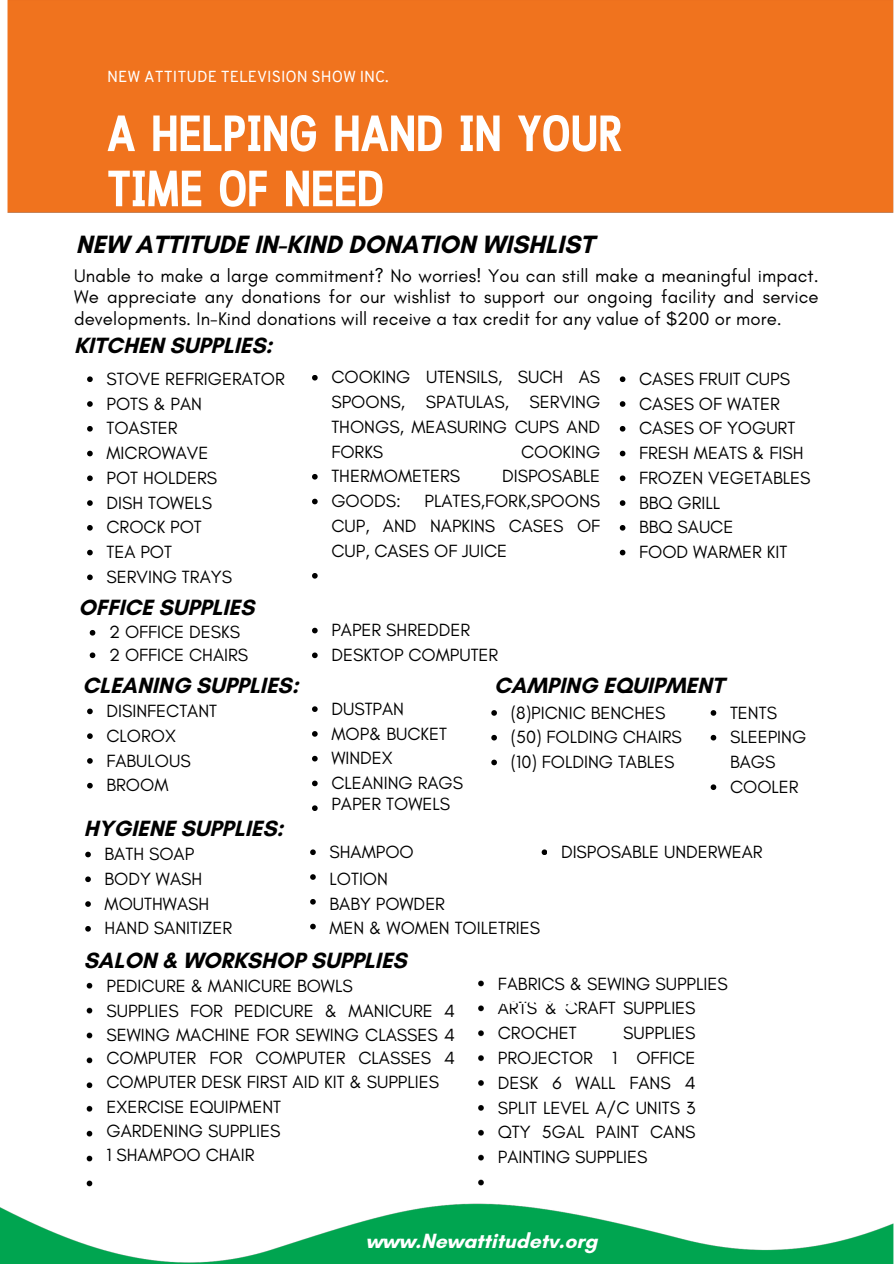
<style>
.page{position:relative;width:894px;height:1264px;background:#fff}
.page>*{position:absolute;margin:0;border:0;box-sizing:border-box;transform-origin:0 0}
.t1{font:700 50.85px/55.2px "Cloud Cond";color:#fff}
.t2{font:700 25.5px "Glacial Indifference";color:#000}
.t3{font:700 22.5px "Glacial Indifference";color:#000}
.t4{font:700 21px "Glacial Indifference";color:#fff}
.t5{font:18.6px/21.3px "Glacial Indifference";letter-spacing:.005em;color:#000001;text-align:justify}
.t6{font:18px/24.8px "Glacial Indifference";color:#000}
.t7{font:15.6px "Overpass";color:#fff}
</style>
<div class="page">
<svg style="left:85px;top:851px;width:6px;height:6px"></svg>
<svg style="left:85px;top:876px;width:6px;height:6px"></svg>
<svg style="left:85px;top:901px;width:6px;height:5px"></svg>
<svg style="left:85px;top:926px;width:6px;height:5px"></svg>
<svg style="left:87px;top:376px;width:6px;height:6px"></svg>
<svg style="left:87px;top:401px;width:6px;height:6px"></svg>
<svg style="left:87px;top:426px;width:6px;height:5px"></svg>
<svg style="left:87px;top:450px;width:6px;height:6px"></svg>
<svg style="left:87px;top:475px;width:6px;height:6px"></svg>
<svg style="left:87px;top:500px;width:6px;height:6px"></svg>
<svg style="left:87px;top:525px;width:6px;height:5px"></svg>
<svg style="left:87px;top:549px;width:6px;height:6px"></svg>
<svg style="left:87px;top:574px;width:6px;height:6px"></svg>
<svg style="left:87px;top:708px;width:6px;height:6px"></svg>
<svg style="left:87px;top:733px;width:6px;height:6px"></svg>
<svg style="left:87px;top:758px;width:6px;height:5px"></svg>
<svg style="left:87px;top:782px;width:6px;height:6px"></svg>
<svg style="left:90px;top:630px;width:5px;height:5px"></svg>
<svg style="left:90px;top:652px;width:5px;height:6px"></svg>
<svg style="left:312px;top:375px;width:5px;height:5px"></svg>
<svg style="left:312px;top:474px;width:5px;height:5px"></svg>
<svg style="left:312px;top:498px;width:5px;height:6px"></svg>
<svg style="left:312px;top:573px;width:5px;height:5px"></svg>
<svg style="left:312px;top:627px;width:5px;height:6px"></svg>
<svg style="left:312px;top:652px;width:5px;height:6px"></svg>
<svg style="left:312px;top:706px;width:5px;height:6px"></svg>
<svg style="left:312px;top:731px;width:5px;height:5px"></svg>
<svg style="left:312px;top:755px;width:5px;height:6px"></svg>
<svg style="left:312px;top:780px;width:5px;height:6px"></svg>
<svg style="left:312px;top:805px;width:5px;height:6px"></svg>
<svg style="left:310px;top:849px;width:6px;height:6px"></svg>
<svg style="left:310px;top:874px;width:6px;height:5px"></svg>
<svg style="left:310px;top:899px;width:6px;height:5px"></svg>
<svg style="left:310px;top:923px;width:6px;height:6px"></svg>
<svg style="left:491px;top:710px;width:6px;height:5px"></svg>
<svg style="left:491px;top:735px;width:6px;height:5px"></svg>
<svg style="left:491px;top:759px;width:6px;height:6px"></svg>
<svg style="left:541px;top:849px;width:6px;height:6px"></svg>
<svg style="left:619px;top:376px;width:6px;height:6px"></svg>
<svg style="left:619px;top:401px;width:6px;height:6px"></svg>
<svg style="left:619px;top:426px;width:6px;height:5px"></svg>
<svg style="left:619px;top:450px;width:6px;height:6px"></svg>
<svg style="left:619px;top:475px;width:6px;height:6px"></svg>
<svg style="left:619px;top:500px;width:6px;height:6px"></svg>
<svg style="left:619px;top:525px;width:6px;height:5px"></svg>
<svg style="left:619px;top:549px;width:6px;height:6px"></svg>
<div style="left:7px;top:0;width:886px;height:213px;background:#f0731e"></div>
<img style="left:0;top:980px;width:893px;height:283px">
<svg style="left:710px;top:710px;width:6px;height:5px"></svg>
<svg style="left:710px;top:735px;width:6px;height:5px"></svg>
<svg style="left:710px;top:784px;width:6px;height:6px"></svg>
<h1 class="t7" style="left:107px;top:70px;width:283px">NEW ATTITUDE TELEVISION SHOW INC.</h1>
<h2 class="t1" style="left:107px;top:110px;width:516px">A HELPING HAND IN YOUR<br>TIME OF NEED</h2>
<p class="t2" style="left:76px;top:228px;width:519px">NEW ATTITUDE IN-KIND DONATION WISHLIST</p>
<p class="t5" style="left:74px;top:265px;width:746px">Unable to make a large commitment? No worries! You can still make a meaningful impact.<br>We appreciate any donations for our wishlist to support our ongoing facility and service developments. In-Kind donations will receive a tax credit for any value of $200 or more.</p>
<p class="t3" style="left:74px;top:331px;width:200px">KITCHEN SUPPLIES:</p>
<h5 class="t6" style="left:106px;top:366px;width:180px">STOVE REFRIGERATOR<br>POTS &amp; PAN<br>TOASTER<br>MICROWAVE<br>POT HOLDERS<br>DISH TOWELS<br>CROCK POT<br>TEA POT<br>SERVING TRAYS</h5>
<h3 class="t6" style="left:331px;top:365px;width:270px;text-align:justify">COOKING UTENSILS, SUCH AS SPOONS, SPATULAS, SERVING THONGS, MEASURING CUPS AND FORKS</h3>
<h3 class="t6" style="left:521px;top:439px;width:81px">COOKING</h3>
<h3 class="t6" style="left:331px;top:464px;width:130px">THERMOMETERS</h3>
<h3 class="t6" style="left:502px;top:464px;width:100px">DISPOSABLE</h3>
<h3 class="t6" style="left:331px;top:488px;width:71px">GOODS:</h3>
<h3 class="t6" style="left:331px;top:488px;width:270px;text-align:justify;text-indent:93px">PLATES,FORK,SPOONS CUP, AND NAPKINS CASES OF CUP, CASES OF JUICE</h3>
<h5 class="t6" style="left:639px;top:366px;width:173px">CASES FRUIT CUPS<br>CASES OF WATER<br>CASES OF YOGURT<br>FRESH MEATS &amp; FISH<br>FROZEN VEGETABLES<br>BBQ GRILL<br>BBQ SAUCE<br>FOOD WARMER KIT</h5>
<h5 class="t3" style="left:78px;top:594px;width:177px">OFFICE SUPPLIES</h5>
<h5 class="t6" style="left:109px;top:621px;width:141px;line-height:22.5px">2 OFFICE DESKS<br>2 OFFICE CHAIRS</h5>
<h5 class="t6" style="left:331px;top:617px;width:168px">PAPER SHREDDER<br>DESKTOP COMPUTER</h5>
<p class="t3" style="left:82px;top:671px;width:218px">CLEANING SUPPLIES:</p>
<h5 class="t3" style="left:494px;top:671px;width:231px">CAMPING EQUIPMENT</h5>
<h6 class="t6" style="left:106px;top:698px;width:112px">DISINFECTANT<br>CLOROX<br>FABULOUS<br>BROOM</h6>
<h5 class="t6" style="left:331px;top:696px;width:133px">DUSTPAN<br>MOP&amp; BUCKET<br>WINDEX<br>CLEANING RAGS</h5>
<h5 class="t6" style="left:331px;top:791px;width:120px">PAPER TOWELS</h5>
<h5 class="t6" style="left:510px;top:700px;width:173px">(8)PICNIC BENCHES (50) FOLDING CHAIRS (10) FOLDING TABLES</h5>
<h5 class="t6" style="left:729px;top:700px;width:78px">TENTS<br>SLEEPING<br>BAGS<br>COOLER</h5>
<h3 class="t3" style="left:84px;top:814px;width:201px">HYGIENE SUPPLIES:</h3>
<h5 class="t6" style="left:105px;top:841px;width:129px">BATH SOAP<br>BODY WASH<br>MOUTHWASH<br>HAND SANITIZER</h5>
<h3 class="t6" style="left:329px;top:838px;width:86px;line-height:27px">SHAMPOO<br>LOTION</h3>
<h3 class="t6" style="left:329px;top:891px;width:212px">BABY POWDER<br>MEN &amp; WOMEN TOILETRIES</h3>
<h5 class="t6" style="left:561px;top:839px;width:203px">DISPOSABLE UNDERWEAR</h5>
<h5 class="t3" style="left:84px;top:946px;width:324px">SALON &amp; WORKSHOP SUPPLIES</h5>
<h3 class="t6" style="left:106px;top:973px;width:248px">PEDICURE &amp; MANICURE BOWLS</h3>
<h5 class="t6" style="left:106px;top:998px;width:350px;line-height:24px">SUPPLIES FOR PEDICURE &amp; MANICURE 4<br>SEWING MACHINE FOR SEWING CLASSES 4<br>COMPUTER FOR COMPUTER CLASSES 4<br>COMPUTER DESK FIRST AID KIT &amp; SUPPLIES<br>EXERCISE EQUIPMENT<br>GARDENING SUPPLIES<br>1 SHAMPOO CHAIR</h5>
<h3 class="t6" style="left:497px;top:971px;width:231px">FABRICS &amp; SEWING SUPPLIES</h3>
<h5 class="t6" style="left:497px;top:995px;width:199px">ARTS &amp; CRAFT SUPPLIES<br>CROCHET</h5>
<h5 class="t6" style="left:497px;top:1020px;width:199px;text-align:justify;text-indent:125px">SUPPLIES PROJECTOR 1 OFFICE DESK 6 WALL FANS 4<br>SPLIT LEVEL A/C UNITS 3<br>QTY 5GAL PAINT CANS PAINTING SUPPLIES</h5>
<h5 class="t4" style="left:365px;top:1228px;width:233px">www.Newattitudetv.org</h5>
</div>
